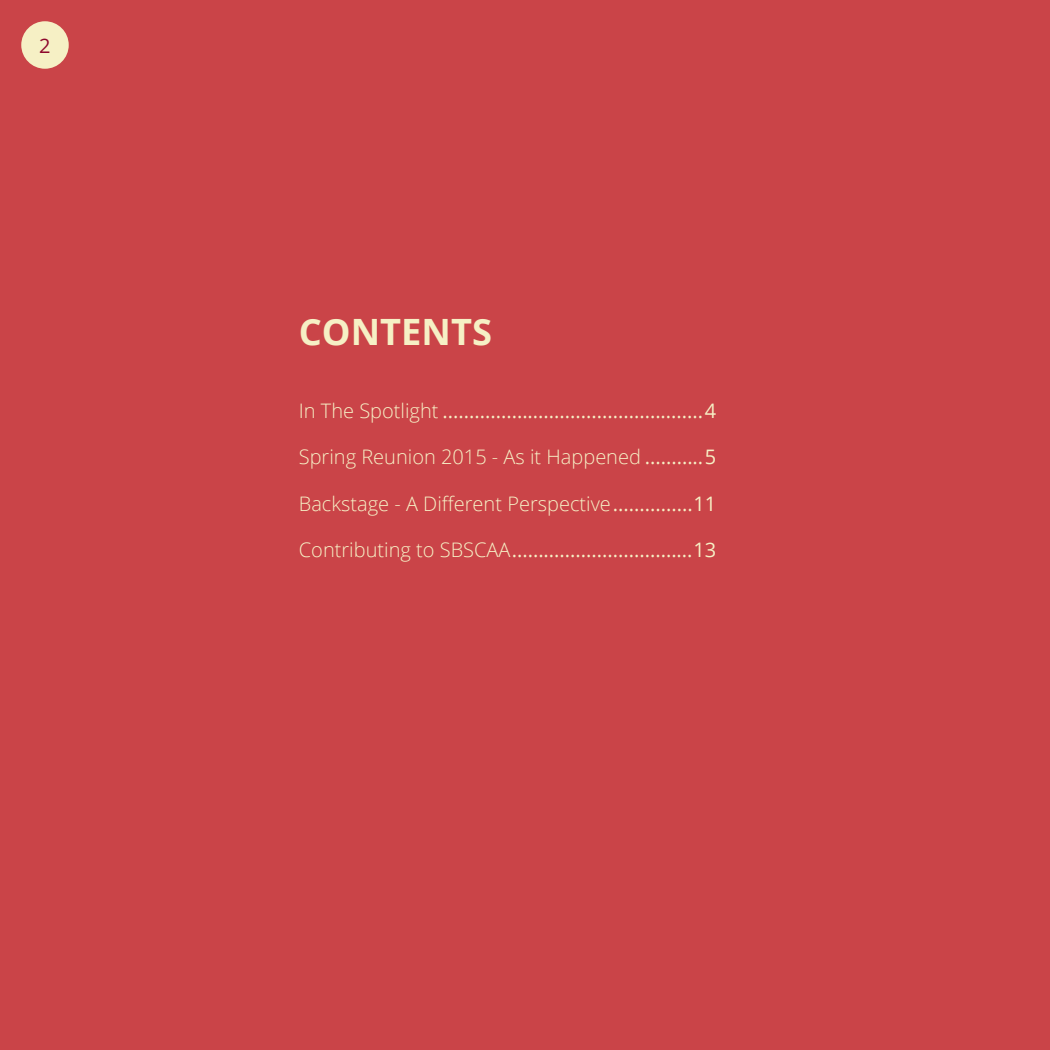
<style>
.page{position:relative;width:1050px;height:1050px;background:#ca4448}
.page>*{position:absolute;margin:0;border:0;box-sizing:border-box;transform-origin:0 0}
.t1{font:700 36.25px "Open Sans";color:#f6f0c5}
.t2{font:20px "Open Sans";color:#f6f0c5}
.t3{font:300 20px "Open Sans";color:#f6f0c5}
.t4{font:20px "Open Sans";color:#8e082d}
.s1{font-weight:300}
.s2{font-weight:400}
</style>
<div class="page">
<div style="left:21px;top:21px;width:48px;height:48px;background:#f6f0c5;border-radius:50%"></div>
<p class="t4" style="left:39px;top:32px;width:13px">2</p>
<h1 class="t1" style="left:299px;top:306px;width:195px">CONTENTS</h1>
<p class="t2" style="left:299px;top:397px;width:419px"><span class="s1">In The Spotlight</span> .................................................4</p>
<p class="t3" style="left:299px;top:443px;width:419px">Spring Reunion 2015 - As it Happened <span class="s2">...........5</span></p>
<p class="t3" style="left:299px;top:490px;width:419px">Backstage - A Different Perspective<span class="s2">...............11</span></p>
<p class="t2" style="left:299px;top:536px;width:419px"><span class="s1">Contributing to SBSCAA</span>..................................13</p>
</div>
